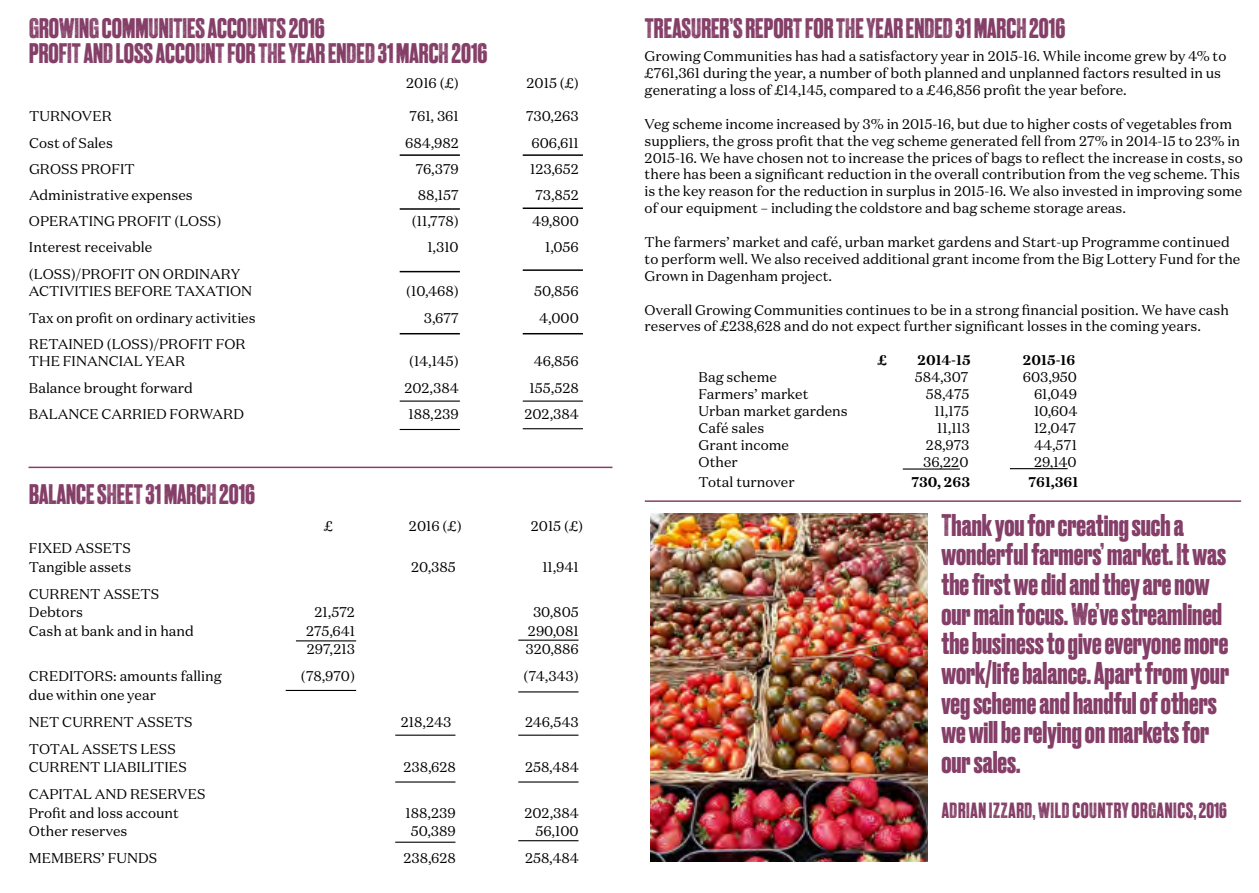
<style>
.page{position:relative;width:1259px;height:893px;background:#fff}
.page>*{position:absolute;margin:0;border:0;box-sizing:border-box;transform-origin:0 0}
.t1{font:700 29.7px/29.7px "GC DRUK Condensed";color:#843e67}
.t2{font:700 26.7px/25.2px "GC DRUK Condensed";color:#843e67}
.t3{font:700 20.7px "GC DRUK Condensed";letter-spacing:.03em;color:#843e67}
.t4{font:14.1px/17px "Domaine Text";color:#000}
.t5{font:700 14.1px "Domaine Text";color:#000}
</style>
<div class="page">
<hr style="left:400px;top:154px;width:60px;height:2px;background:#000">
<hr style="left:523px;top:154px;width:60px;height:2px;background:#000">
<hr style="left:400px;top:208px;width:60px;height:2px;background:#000">
<hr style="left:523px;top:207px;width:60px;height:2px;background:#000">
<hr style="left:400px;top:271px;width:60px;height:1px;background:#000">
<hr style="left:523px;top:269px;width:60px;height:2px;background:#000">
<hr style="left:400px;top:333px;width:60px;height:1px;background:#000">
<hr style="left:523px;top:333px;width:60px;height:1px;background:#000">
<hr style="left:400px;top:401px;width:60px;height:1px;background:#000">
<hr style="left:523px;top:401px;width:60px;height:1px;background:#000">
<hr style="left:400px;top:429px;width:60px;height:1px;background:#000">
<hr style="left:523px;top:428px;width:60px;height:1px;background:#000">
<hr style="left:28px;top:467px;width:584px;height:1px;background:#843e67">
<hr style="left:296px;top:640px;width:60px;height:1px;background:#000">
<hr style="left:518px;top:640px;width:60px;height:1px;background:#000">
<hr style="left:518px;top:691px;width:60px;height:1px;background:#000">
<hr style="left:286px;top:690px;width:70px;height:1px;background:#000">
<hr style="left:395px;top:735px;width:60px;height:1px;background:#000">
<hr style="left:518px;top:735px;width:60px;height:1px;background:#000">
<hr style="left:395px;top:781px;width:60px;height:2px;background:#000">
<hr style="left:395px;top:842px;width:60px;height:1px;background:#000">
<hr style="left:518px;top:781px;width:60px;height:2px;background:#000">
<hr style="left:518px;top:840px;width:60px;height:1px;background:#000">
<hr style="left:645px;top:500px;width:596px;height:2px;background:#843e67">
<hr style="left:903px;top:468px;width:57px;height:2px;background:#000">
<hr style="left:1010px;top:468px;width:57px;height:1px;background:#000">
<img style="left:651px;top:514px;width:276px;height:348px">
<h2 class="t2" style="left:29px;top:14px;width:460px">GROWING COMMUNITIES ACCOUNTS 2016<br>PROFIT AND LOSS ACCOUNT FOR THE YEAR ENDED 31 MARCH 2016</h2>
<p class="t4" style="left:406px;top:74px;width:54px">2016 (£)</p>
<p class="t4" style="left:526px;top:74px;width:54px">2015 (£)</p>
<p class="t4" style="left:29px;top:108px;width:84px">TURNOVER</p>
<p class="t4" style="left:409px;top:108px;width:51px">761, 361</p>
<p class="t4" style="left:526px;top:108px;width:54px">730,263</p>
<p class="t4" style="left:29px;top:134px;width:85px">Cost of Sales</p>
<p class="t4" style="left:405px;top:134px;width:55px">684,982</p>
<p class="t4" style="left:531px;top:134px;width:49px">606,611</p>
<p class="t4" style="left:29px;top:160px;width:107px">GROSS PROFIT</p>
<p class="t4" style="left:416px;top:160px;width:45px">76,379</p>
<p class="t4" style="left:530px;top:160px;width:50px">123,652</p>
<p class="t4" style="left:29px;top:186px;width:165px">Administrative expenses</p>
<p class="t4" style="left:418px;top:186px;width:43px">88,157</p>
<p class="t4" style="left:535px;top:186px;width:45px">73,852</p>
<p class="t4" style="left:29px;top:213px;width:194px">OPERATING PROFIT (LOSS)</p>
<p class="t4" style="left:412px;top:213px;width:48px">(11,778)</p>
<p class="t4" style="left:532px;top:213px;width:48px">49,800</p>
<p class="t4" style="left:29px;top:239px;width:125px">Interest receivable</p>
<p class="t4" style="left:427px;top:239px;width:33px">1,310</p>
<p class="t4" style="left:545px;top:239px;width:35px">1,056</p>
<p class="t4" style="left:29px;top:264px;width:225px;line-height:17.9px">(LOSS)/PROFIT ON ORDINARY<br>ACTIVITIES BEFORE TAXATION</p>
<p class="t4" style="left:406px;top:283px;width:54px">(10,468)</p>
<p class="t4" style="left:534px;top:283px;width:46px">50,856</p>
<p class="t4" style="left:29px;top:309px;width:228px">Tax on profit on ordinary activities</p>
<p class="t4" style="left:424px;top:309px;width:36px">3,677</p>
<p class="t4" style="left:539px;top:309px;width:41px">4,000</p>
<p class="t4" style="left:29px;top:335px;width:218px;line-height:17.9px">RETAINED (LOSS)/PROFIT FOR<br>THE FINANCIAL YEAR</p>
<p class="t4" style="left:409px;top:353px;width:51px">(14,145)</p>
<p class="t4" style="left:534px;top:353px;width:47px">46,856</p>
<p class="t4" style="left:29px;top:379px;width:165px">Balance brought forward</p>
<p class="t4" style="left:404px;top:379px;width:56px">202,384</p>
<p class="t4" style="left:529px;top:379px;width:51px">155,528</p>
<p class="t4" style="left:29px;top:405px;width:21px">Balance</p>
<p class="t4" style="left:102px;top:405px;width:11px">carried</p>
<p class="t4" style="left:170px;top:405px;width:12px">forward</p>
<p class="t4" style="left:408px;top:405px;width:52px">188,239</p>
<p class="t4" style="left:524px;top:405px;width:56px">202,384</p>
<h2 class="t2" style="left:29px;top:480px;width:228px">BALANCE SHEET 31 MARCH 2016</h2>
<p class="t4" style="left:29px;top:539px;width:104px;line-height:18.5px">FIXED ASSETS<br>Tangible assets</p>
<p class="t4" style="left:29px;top:584px;width:132px;line-height:18.5px">CURRENT ASSETS<br>Debtors</p>
<p class="t4" style="left:324px;top:517px;width:11px">£</p>
<p class="t4" style="left:409px;top:517px;width:54px">2016 (£)</p>
<p class="t4" style="left:531px;top:517px;width:54px">2015 (£)</p>
<p class="t4" style="left:411px;top:558px;width:46px">20,385</p>
<p class="t4" style="left:542px;top:558px;width:38px">11,941</p>
<p class="t4" style="left:314px;top:604px;width:42px">21,572</p>
<p class="t4" style="left:533px;top:604px;width:47px">30,805</p>
<p class="t4" style="left:29px;top:622px;width:166px">Cash at bank and in hand</p>
<p class="t4" style="left:306px;top:622px;width:50px">275,641</p>
<p class="t4" style="left:528px;top:622px;width:52px">290,081</p>
<p class="t4" style="left:307px;top:641px;width:50px">297,213</p>
<p class="t4" style="left:525px;top:641px;width:55px">320,886</p>
<p class="t4" style="left:29px;top:668px;width:194px">CREDITORS: amounts falling</p>
<p class="t4" style="left:301px;top:668px;width:56px">(78,970)</p>
<p class="t4" style="left:523px;top:668px;width:57px">(74,343)</p>
<p class="t4" style="left:29px;top:681px;width:165px;line-height:27px">due within one year<br>NET CURRENT ASSETS</p>
<p class="t4" style="left:401px;top:713px;width:52px">218,243</p>
<p class="t4" style="left:525px;top:713px;width:55px">246,543</p>
<p class="t4" style="left:29px;top:739px;width:159px;line-height:18.5px">TOTAL ASSETS LESS<br>CURRENT LIABILITIES</p>
<p class="t4" style="left:29px;top:785px;width:178px;line-height:18.5px">CAPITAL AND RESERVES<br>Profit and loss account</p>
<p class="t4" style="left:403px;top:759px;width:54px">238,628</p>
<p class="t4" style="left:525px;top:759px;width:55px">258,484</p>
<p class="t4" style="left:405px;top:804px;width:52px">188,239</p>
<p class="t4" style="left:524px;top:804px;width:56px">202,384</p>
<p class="t4" style="left:29px;top:823px;width:100px">Other reserves</p>
<p class="t4" style="left:411px;top:823px;width:46px">50,389</p>
<p class="t4" style="left:535px;top:823px;width:45px">56,100</p>
<p class="t4" style="left:29px;top:849px;width:130px">MEMBERS’ FUNDS</p>
<p class="t4" style="left:403px;top:849px;width:54px">238,628</p>
<p class="t4" style="left:525px;top:849px;width:55px">258,484</p>
<h2 class="t2" style="left:645px;top:15px;width:422px">TREASURER’S REPORT FOR THE YEAR ENDED 31 MARCH 2016</h2>
<p class="t4" style="left:644px;top:48px;width:583px">Growing Communities has had a satisfactory year in 2015-16. While income grew by 4% to £761,361 during the year, a number of both planned and unplanned factors resulted in us generating a loss of £14,145, compared to a £46,856 profit the year before.</p>
<p class="t4" style="left:644px;top:115px;width:599px">Veg scheme income increased by 3% in 2015-16, but due to higher costs of vegetables from suppliers, the gross profit that the veg scheme generated fell from 27% in 2014-15 to 23% in 2015-16. We have chosen not to increase the prices of bags to reflect the increase in costs, so there has been a significant reduction in the overall contribution from the veg scheme. This is the key reason for the reduction in surplus in 2015-16. We also invested in improving some of our equipment – including the coldstore and bag scheme storage areas.</p>
<p class="t4" style="left:644px;top:233px;width:597px">The farmers’ market and café, urban market gardens and Start-up Programme continued to perform well. We also received additional grant income from the Big Lottery Fund for the<br>Grown in Dagenham project.</p>
<p class="t4" style="left:644px;top:301px;width:586px">Overall Growing Communities continues to be in a strong financial position. We have cash reserves of £238,628 and do not expect further significant losses in the coming years.</p>
<p class="t5" style="left:877px;top:351px;width:11px">£</p>
<p class="t5" style="left:917px;top:351px;width:55px">2014-15</p>
<p class="t5" style="left:1022px;top:351px;width:54px">2015-16</p>
<p class="t4" style="left:698px;top:368px;width:80px">Bag scheme</p>
<p class="t4" style="left:914px;top:368px;width:55px">584,307</p>
<p class="t4" style="left:1022px;top:368px;width:56px">603,950</p>
<p class="t4" style="left:698px;top:385px;width:111px">Farmers’ market</p>
<p class="t4" style="left:926px;top:385px;width:45px">58,475</p>
<p class="t4" style="left:1034px;top:385px;width:45px">61,049</p>
<p class="t4" style="left:698px;top:402px;width:151px">Urban market gardens</p>
<p class="t4" style="left:934px;top:402px;width:36px">11,175</p>
<p class="t4" style="left:1034px;top:402px;width:45px">10,604</p>
<p class="t4" style="left:698px;top:419px;width:67px">Café sales</p>
<p class="t4" style="left:937px;top:419px;width:34px">11,113</p>
<p class="t4" style="left:1034px;top:419px;width:43px">12,047</p>
<p class="t4" style="left:698px;top:436px;width:92px">Grant income</p>
<p class="t4" style="left:926px;top:436px;width:45px">28,973</p>
<p class="t4" style="left:1034px;top:436px;width:44px">44,571</p>
<p class="t4" style="left:698px;top:453px;width:41px">Other</p>
<p class="t4" style="left:923px;top:453px;width:47px">36,220</p>
<p class="t4" style="left:1034px;top:453px;width:44px">29,140</p>
<p class="t4" style="left:698px;top:474px;width:98px">Total turnover</p>
<p class="t5" style="left:911px;top:473px;width:60px">730, 263</p>
<p class="t5" style="left:1028px;top:473px;width:52px">761,361</p>
<p class="t1" style="left:941px;top:508px;width:289px">Thank you for creating such a wonderful farmers’ market. It was the first we did and they are now our main focus. We’ve streamlined the business to give everyone more work/life balance. Apart from your veg scheme and handful of others we will be relying on markets for our sales.</p>
<h3 class="t3" style="left:941px;top:796px;width:287px">ADRIAN IZZARD, WILD COUNTRY ORGANICS, 2016</h3>
</div>
